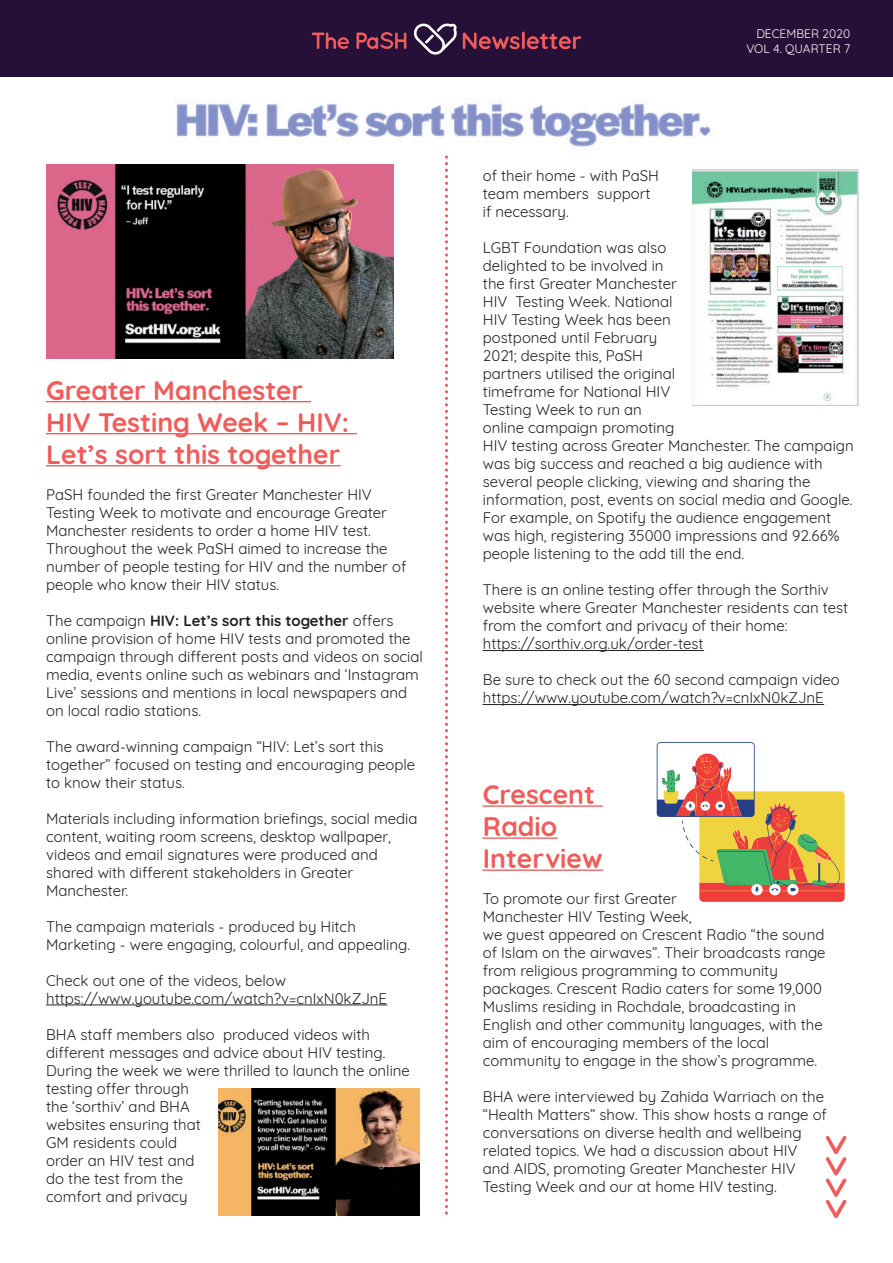
<style>
.page{position:relative;width:893px;height:1263px;background:#fff}
.page>*{position:absolute;margin:0;border:0;box-sizing:border-box;transform-origin:0 0}
.t1{font:700 26.7px/32px "Quicksand";color:#f05c5b}
.t2{font:15px/18px "Quicksand";color:#231f20}
.t3{font:12px/14.4px "Quicksand";color:#fff;text-align:right}
.s1{font-weight:700}
</style>
<div class="page">
<svg style="left:445px;top:155px;width:3px;height:1060px"></svg>
<div style="left:0;top:0;width:893px;height:77px;background:#271038"></div>
<svg style="left:312px;top:33px;width:37px;height:16px"></svg>
<svg style="left:356px;top:32px;width:50px;height:17px"></svg>
<svg style="left:414px;top:23px;width:43px;height:32px"></svg>
<svg style="left:463px;top:32px;width:118px;height:17px"></svg>
<img style="left:176px;top:103px;width:537px;height:47px">
<img style="left:47px;top:164px;width:346px;height:194px">
<img style="left:219px;top:1088px;width:200px;height:127px">
<hr style="left:483px;top:805px;width:119px;height:2px;background:#f05c5b">
<hr style="left:483px;top:837px;width:74px;height:2px;background:#f05c5b">
<hr style="left:483px;top:869px;width:120px;height:2px;background:#f05c5b">
<svg style="left:657px;top:742px;width:188px;height:160px"></svg>
<hr style="left:46px;top:401px;width:265px;height:1px;background:#f05c5b">
<hr style="left:46px;top:433px;width:311px;height:1px;background:#f05c5b">
<hr style="left:46px;top:465px;width:294px;height:1px;background:#f05c5b">
<hr style="left:46px;top:1004px;width:341px;height:1px;background:#231f20">
<hr style="left:483px;top:650px;width:221px;height:1px;background:#231f20">
<hr style="left:483px;top:704px;width:341px;height:1px;background:#231f20">
<img style="left:692px;top:169px;width:167px;height:236px">
<svg style="left:826px;top:1136px;width:20px;height:82px"></svg>
<h1 class="t1" style="left:46px;top:372px;width:304px">Greater Manchester<br>HIV Testing Week – HIV:<br>Let’s sort this together</h1>
<p class="t2" style="left:46px;top:484px;width:362px">PaSH founded the first Greater Manchester HIV Testing Week to motivate and encourage Greater Manchester residents to order a home HIV test.<br>Throughout the week PaSH aimed to increase the number of people testing for HIV and the number of people who know their HIV status.</p>
<p class="t2" style="left:46px;top:610px;width:378px">The campaign <span class="s1">HIV: Let’s sort this together</span> offers online provision of home HIV tests and promoted the campaign through different posts and videos on social media, events online such as webinars and ‘Instagram Live’ sessions and mentions in local newspapers and on local radio stations.</p>
<p class="t2" style="left:46px;top:736px;width:370px">The award-winning campaign “HIV: Let’s sort this together” focused on testing and encouraging people to know their status.</p>
<p class="t2" style="left:46px;top:808px;width:373px">Materials including information briefings, social media content, waiting room screens, desktop wallpaper, videos and email signatures were produced and shared with different stakeholders in Greater Manchester.</p>
<p class="t2" style="left:46px;top:916px;width:365px">The campaign materials - produced by Hitch<br>Marketing - were engaging, colourful, and appealing.</p>
<p class="t2" style="left:46px;top:970px;width:342px">Check out one of the videos, below https://www.youtube.com/watch?v=cnIxN0kZJnE</p>
<p class="t2" style="left:46px;top:1024px;width:365px">BHA staff members also produced videos with different messages and advice about HIV testing.<br>During the week we were thrilled to launch the online testing offer through<br>the ‘sorthiv’ and BHA<br>websites ensuring that<br>GM residents could<br>order an HIV test and<br>do the test from the<br>comfort and privacy</p>
<p class="t3" style="left:746px;top:25px;width:105px">DECEMBER 2020<br>VOL 4. QUARTER 7</p>
<p class="t2" style="left:483px;top:165px;width:178px">of their home - with PaSH team members support if necessary.</p>
<p class="t2" style="left:483px;top:237px;width:372px">LGBT Foundation was also<br>delighted to be involved in<br>the first Greater Manchester<br>HIV Testing Week. National<br>HIV Testing Week has been<br>postponed until February<br>2021; despite this, PaSH<br>partners utilised the original<br>timeframe for National HIV<br>Testing Week to run an<br>online campaign promoting<br>HIV testing across Greater Manchester. The campaign was big success and reached a big audience with several people clicking, viewing and sharing the information, post, events on social media and Google.<br>For example, on Spotify the audience engagement was high, registering 35000 impressions and 92.66% people listening to the add till the end.</p>
<p class="t2" style="left:483px;top:579px;width:367px">There is an online testing offer through the Sorthiv website where Greater Manchester residents can test from the comfort and privacy of their home: https://sorthiv.org.uk/order-test</p>
<p class="t2" style="left:483px;top:669px;width:358px">Be sure to check out the 60 second campaign video https://www.youtube.com/watch?v=cnIxN0kZJnE</p>
<h1 class="t1" style="left:483px;top:776px;width:121px">Crescent<br>Radio<br>Interview</h1>
<p class="t2" style="left:483px;top:888px;width:344px">To promote our first Greater<br>Manchester HIV Testing Week,<br>we guest appeared on Crescent Radio “the sound of Islam on the airwaves”. Their broadcasts range from religious programming to community packages. Crescent Radio caters for some 19,000<br>Muslims residing in Rochdale, broadcasting in English and other community languages, with the aim of encouraging members of the local community to engage in the show’s programme.</p>
<p class="t2" style="left:483px;top:1086px;width:345px">BHA were interviewed by Zahida Warriach on the “Health Matters” show. This show hosts a range of conversations on diverse health and wellbeing related topics. We had a discussion about HIV and AIDS, promoting Greater Manchester HIV Testing Week and our at home HIV testing.</p>
</div>
